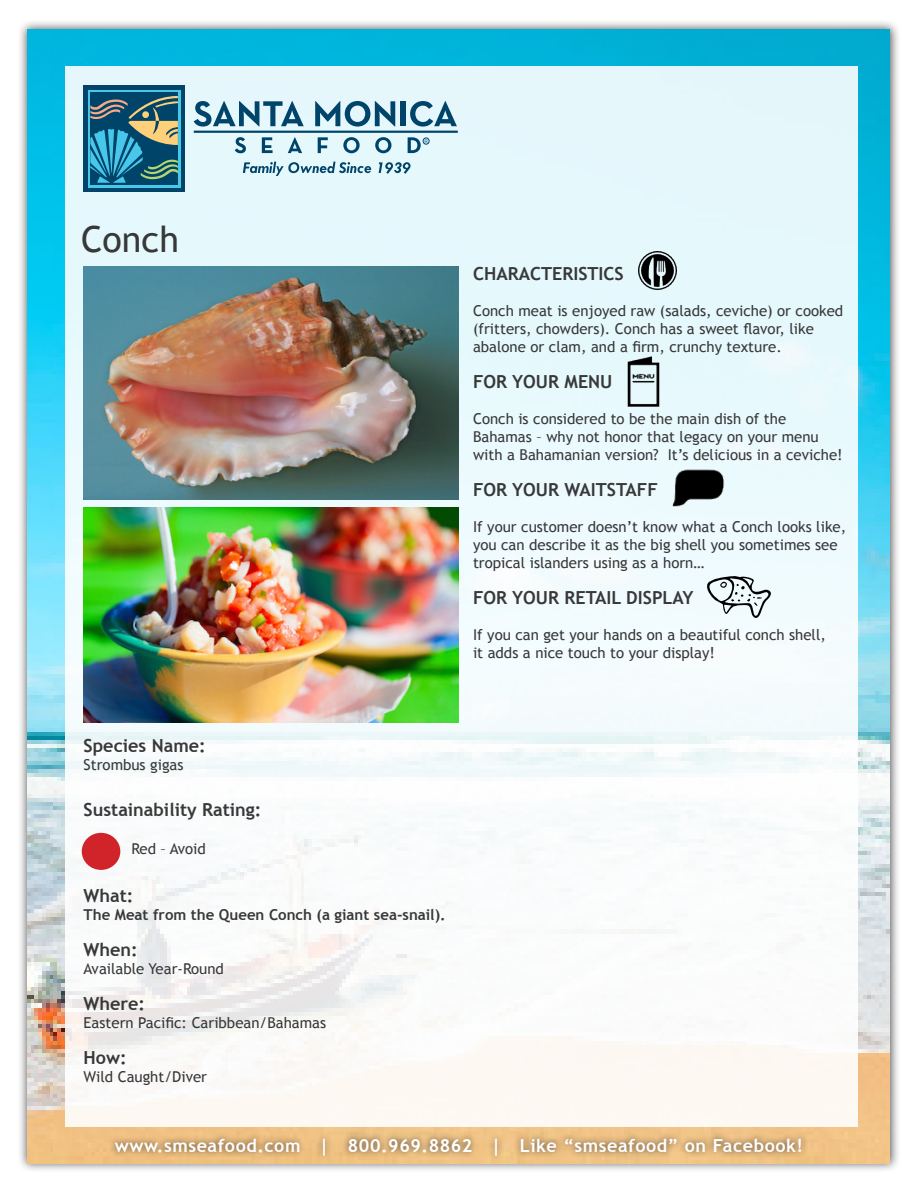
<style>
.page{position:relative;width:918px;height:1188px;background:#fff}
.page>*{position:absolute;margin:0;border:0;box-sizing:border-box;transform-origin:0 0}
.t1{font:36px "Trebuchet MS";color:#383839}
.t2{font:700 18px "Trebuchet MS";color:#383839}
.t3{font:700 18px "Trebuchet MS";letter-spacing:.03em;color:#fff}
.t4{font:15px/18px "Trebuchet MS";color:#383839}
.t5{font:700 15px "Trebuchet MS";color:#383839}
.t6{font:4.95px "Arial";color:#00446a}
</style>
<div class="page">
<div style="left:17px;top:20px;width:884px;height:1153px;background:#231f20;opacity:.75"></div>
<img style="left:27px;top:29px;width:862px;height:1134px">
<img style="left:65px;top:67px;width:792px;height:1059px">
<div style="left:82px;top:833px;width:38px;height:37px;background:#d1232a;border-radius:50%"></div>
<img style="left:708px;top:577px;width:62px;height:41px">
<img style="left:661px;top:454px;width:70px;height:69px">
<img style="left:638px;top:252px;width:38px;height:38px">
<img style="left:628px;top:357px;width:31px;height:50px">
<div style="left:84px;top:86px;width:101px;height:106px;background:#00446a"></div>
<div style="left:88px;top:90px;width:92px;height:97px;background:#47c7e9"></div>
<svg style="left:235px;top:137px;width:11px;height:16px"></svg>
<svg style="left:262px;top:137px;width:11px;height:16px"></svg>
<svg style="left:288px;top:137px;width:14px;height:16px"></svg>
<svg style="left:318px;top:137px;width:10px;height:16px"></svg>
<svg style="left:343px;top:137px;width:17px;height:16px"></svg>
<svg style="left:375px;top:137px;width:16px;height:16px"></svg>
<svg style="left:194px;top:101px;width:110px;height:26px;background:#85acbe"></svg>
<svg style="left:315px;top:101px;width:80px;height:26px;background:#7ca5b9"></svg>
<div style="left:401px;top:101px;width:5px;height:25px;background:#00446a"></div>
<svg style="left:410px;top:101px;width:47px;height:26px"></svg>
<hr style="left:194px;top:131px;width:264px;height:2px;background:#00446a">
<div style="left:90px;top:92px;width:88px;height:93px;background:#00446a"></div>
<svg style="left:90px;top:96px;width:88px;height:87px"></svg>
<svg style="left:243px;top:162px;width:128px;height:14px;background:#a1c2d0"></svg>
<svg style="left:379px;top:162px;width:32px;height:12px"></svg>
<svg style="left:408px;top:137px;width:21px;height:16px"></svg>
<div style="left:107px;top:1131px;width:701px;height:31px;background:#231f20;opacity:.75"></div>
<img style="left:84px;top:266px;width:374px;height:234px">
<img style="left:84px;top:508px;width:375px;height:214px">
<p class="t6" style="left:424px;top:138px;width:5px">R</p>
<p class="t1" style="left:81px;top:218px;width:99px">Conch</p>
<p class="t2" style="left:473px;top:262px;width:152px">CHARACTERISTICS</p>
<p class="t4" style="left:473px;top:301px;width:372px">Conch meat is enjoyed raw (salads, ceviche) or cooked (fritters, chowders). Conch has a sweet flavor, like abalone or clam, and a firm, crunchy texture.</p>
<p class="t2" style="left:473px;top:370px;width:141px">FOR YOUR MENU</p>
<p class="t4" style="left:473px;top:409px;width:371px">Conch is considered to be the main dish of the<br>Bahamas – why not honor that legacy on your menu with a Bahamanian version? It’s delicious in a ceviche!</p>
<p class="t2" style="left:473px;top:478px;width:186px">FOR YOUR WAITSTAFF</p>
<p class="t4" style="left:473px;top:517px;width:375px">If your customer doesn’t know what a Conch looks like, you can describe it as the big shell you sometimes see tropical islanders using as a horn…</p>
<p class="t2" style="left:473px;top:586px;width:222px">FOR YOUR RETAIL DISPLAY</p>
<p class="t4" style="left:473px;top:625px;width:354px">If you can get your hands on a beautiful conch shell, it adds a nice touch to your display!</p>
<p class="t2" style="left:84px;top:734px;width:124px">Species Name:</p>
<p class="t4" style="left:84px;top:756px;width:101px">Strombus gigas</p>
<p class="t2" style="left:84px;top:798px;width:179px">Sustainability Rating:</p>
<p class="t4" style="left:131px;top:840px;width:76px">Red – Avoid</p>
<p class="t2" style="left:84px;top:885px;width:51px">What:</p>
<p class="t5" style="left:84px;top:906px;width:364px">The Meat from the Queen Conch (a giant sea-snail).</p>
<p class="t2" style="left:84px;top:939px;width:56px">When:</p>
<p class="t4" style="left:84px;top:960px;width:142px">Available Year-Round</p>
<p class="t2" style="left:84px;top:993px;width:63px">Where:</p>
<p class="t4" style="left:84px;top:1014px;width:244px">Eastern Pacific: Caribbean/Bahamas</p>
<p class="t2" style="left:84px;top:1047px;width:45px">How:</p>
<p class="t4" style="left:84px;top:1068px;width:125px">Wild Caught/Diver</p>
<p class="t3" style="left:115px;top:1134px;width:690px">www.smseafood.com | 800.969.8862 | Like “smseafood” on Facebook!</p>
</div>
